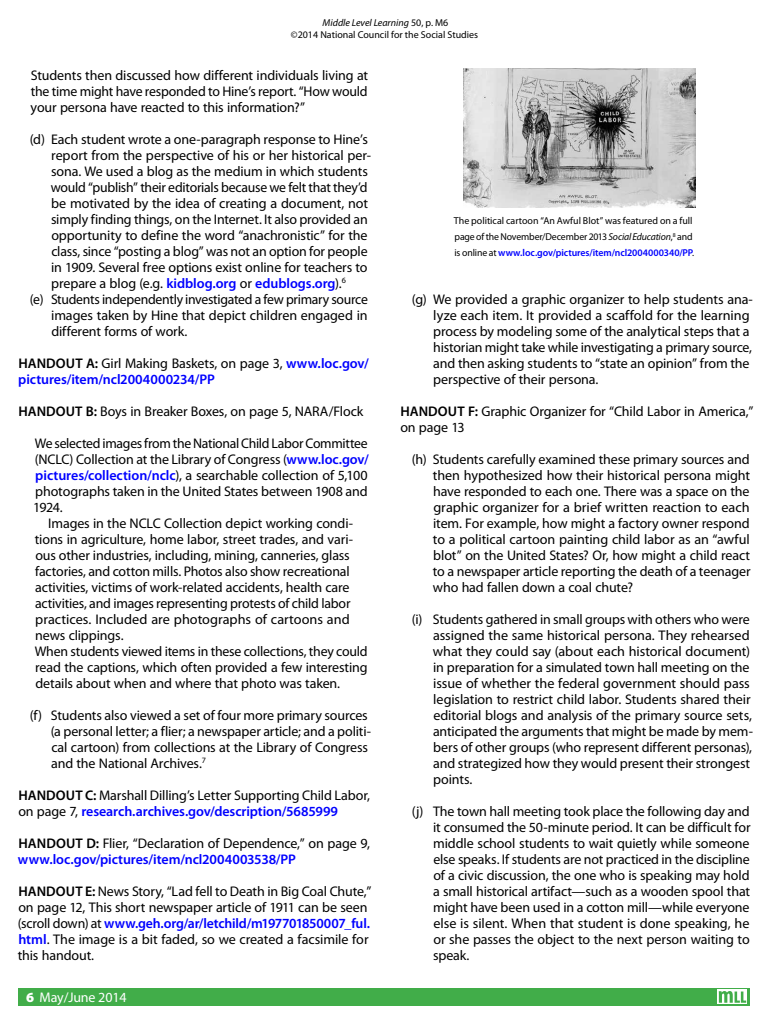
<style>
.page{position:relative;width:768px;height:1024px;background:#fff}
.page>*{position:absolute;margin:0;border:0;box-sizing:border-box;transform-origin:0 0}
.t1{font:14px/16px "Myriad Pro";letter-spacing:-.01em;color:#000}
.t2{font:600 14px/16px "Myriad Pro";letter-spacing:-.005em;color:#00f}
.t3{font:14px "Myriad Pro";letter-spacing:-.01em;color:#fff}
.t4{font:10px/16px "Myriad Pro";color:#000;text-align:center}
.s1{font-style:italic}
.s2{font-weight:400;color:#000}
.s3{color:#000}
.s4{font-weight:600}
.s5{font-weight:600;color:#00f}
.s6{font-weight:900}
</style>
<div class="page">
<div style="left:630px;top:988px;width:120px;height:18px;background:#41ad49"></div>
<div style="left:18px;top:988px;width:724px;height:18px;background:#41ad49"></div>
<div style="left:717px;top:990px;width:30px;height:14px;background:#e8f5e9"></div>
<svg style="left:719px;top:991px;width:27px;height:12px"></svg>
<img style="left:464px;top:68px;width:231px;height:140px">
<p class="t4" style="left:291px;top:16px;width:189px;line-height:12px"><span class="s1">Middle Level Learning</span> 50, p. M6<br>©2014 National Council for the Social Studies</p>
<p class="t1" style="left:31px;top:68px;width:339px;text-align:justify">Students then discussed how different individuals living at the time might have responded to Hine’s report. “How would your persona have reacted to this information?”</p>
<p class="t1" style="left:30px;top:132px;width:340px">(d) Each student wrote a one-paragraph response to Hine’s</p>
<p class="t1" style="left:51px;top:148px;width:321px">report from the perspective of his or her historical per-</p>
<p class="t1" style="left:51px;top:164px;width:318px">sona. We used a blog as the medium in which students</p>
<p class="t1" style="left:51px;top:180px;width:318px">would “publish” their editorials because we felt that they’d</p>
<p class="t1" style="left:51px;top:196px;width:319px">be motivated by the idea of creating a document, not</p>
<p class="t1" style="left:51px;top:212px;width:318px">simply finding things, on the Internet. It also provided an</p>
<p class="t1" style="left:51px;top:228px;width:318px">opportunity to define the word “anachronistic” for the</p>
<p class="t1" style="left:51px;top:244px;width:318px">class, since “posting a blog” was not an option for people</p>
<p class="t1" style="left:51px;top:260px;width:318px">in 1909. Several free options exist online for teachers to</p>
<p class="t2" style="left:51px;top:275px;width:296px"><span class="s2">prepare a blog (e.g.</span> kidblog.org <span class="s2">or</span> edublogs.org<span class="s2">).</span><sup>6</sup></p>
<p class="t1" style="left:30px;top:292px;width:340px">(e) Students independently investigated a few primary source</p>
<p class="t1" style="left:51px;top:308px;width:318px">images taken by Hine that depict children engaged in</p>
<p class="t1" style="left:51px;top:324px;width:138px">different forms of work.</p>
<p class="t2" style="left:18px;top:355px;width:352px"><span class="s3">HANDOUT A:</span> <span class="s2">Girl Making Baskets, on page 3,</span> www.loc.gov/ pictures/item/ncl2004000234/PP</p>
<p class="t1" style="left:18px;top:404px;width:347px"><span class="s4">HANDOUT B:</span> Boys in Breaker Boxes, on page 5, NARA/Flock</p>
<p class="t1" style="left:33px;top:436px;width:337px;text-align:justify">We selected images from the National Child Labor Committee (NCLC) Collection at the Library of Congress (<span class="s5">www.loc.gov/ pictures/collection/nclc</span>), a searchable collection of 5,100 photographs taken in the United States between 1908 and 1924.</p>
<p class="t1" style="left:35px;top:516px;width:334px;text-indent:14px">Images in the NCLC Collection depict working condi&shy;tions in agriculture, home labor, street trades, and vari&shy;ous other industries, including, mining, canneries, glass factories, and cotton mills. Photos also show recreational activities, victims of work-related accidents, health care activities, and images representing protests of child labor practices. Included are photographs of cartoons and news clippings.<br>When students viewed items in these collections, they could read the captions, which often provided a few interesting details about when and where that photo was taken.</p>
<p class="t1" style="left:51px;top:708px;width:322px;text-indent:-21px">(f) Students also viewed a set of four more primary sources (a personal letter; a flier; a newspaper article; and a politi&shy;cal cartoon) from collections at the Library of Congress and the National Archives.<sup>7</sup></p>
<p class="t1" style="left:18px;top:788px;width:353px"><span class="s4">HANDOUT C:</span> Marshall Dilling’s Letter Supporting Child Labor, on page 7, <span class="s5">research.archives.gov/description/5685999</span></p>
<p class="t2" style="left:18px;top:835px;width:354px"><span class="s3">HANDOUT D:</span> <span class="s2">Flier, “Declaration of Dependence,” on page 9, </span>www.loc.gov/pictures/item/ncl2004003538/PP</p>
<p class="t1" style="left:18px;top:884px;width:355px"><span class="s4">HANDOUT E:</span> News Story, “Lad fell to Death in Big Coal Chute,” on page 12, This short newspaper article of 1911 can be seen (scroll down) at <span class="s5">www.geh.org/ar/letchild/m197701850007_ful. html</span>. The image is a bit faded, so we created a facsimile for this handout.</p>
<p class="t3" style="left:26px;top:990px;width:102px"><span class="s6">6</span> May/June 2014</p>
<p class="t4" style="left:454px;top:213px;width:242px;text-align:left">The political cartoon “An Awful Blot” was featured on a full page of the November/December 2013 <span class="s1">Social Education</span>,<sup>8</sup> and is online at <span class="s5">www.loc.gov/pictures/item/ncl2004000340/PP</span>.</p>
<p class="t1" style="left:433px;top:292px;width:321px;text-indent:-21px">(g) We provided a graphic organizer to help students ana&shy;lyze each item. It provided a scaffold for the learning process by modeling some of the analytical steps that a historian might take while investigating a primary source, and then asking students to “state an opinion” from the perspective of their persona.</p>
<p class="t1" style="left:400px;top:404px;width:355px"><span class="s4">HANDOUT F:</span> Graphic Organizer for “Child Labor in America,” on page 13</p>
<p class="t1" style="left:433px;top:452px;width:319px;text-align:justify;text-indent:-21px">(h) Students carefully examined these primary sources and then hypothesized how their historical persona might have responded to each one. There was a space on the graphic organizer for a brief written reaction to each item. For example, how might a factory owner respond to a political cartoon painting child labor as an “awful blot” on the United States? Or, how might a child react to a newspaper article reporting the death of a teenager who had fallen down a coal chute?</p>
<p class="t1" style="left:433px;top:612px;width:322px;text-indent:-21px">(i) Students gathered in small groups with others who were assigned the same historical persona. They rehearsed what they could say (about each historical document) in preparation for a simulated town hall meeting on the issue of whether the federal government should pass legislation to restrict child labor. Students shared their editorial blogs and analysis of the primary source sets, anticipated the arguments that might be made by mem&shy;bers of other groups (who represent different personas), and strategized how they would present their strongest points.</p>
<p class="t1" style="left:433px;top:804px;width:319px;text-align:justify;text-indent:-21px">(j) The town hall meeting took place the following day and it consumed the 50-minute period. It can be difficult for middle school students to wait quietly while someone else speaks. If students are not practiced in the discipline of a civic discussion, the one who is speaking may hold a small historical artifact—such as a wooden spool that might have been used in a cotton mill—while everyone else is silent. When that student is done speaking, he or she passes the object to the next person waiting to speak.</p>
</div>
